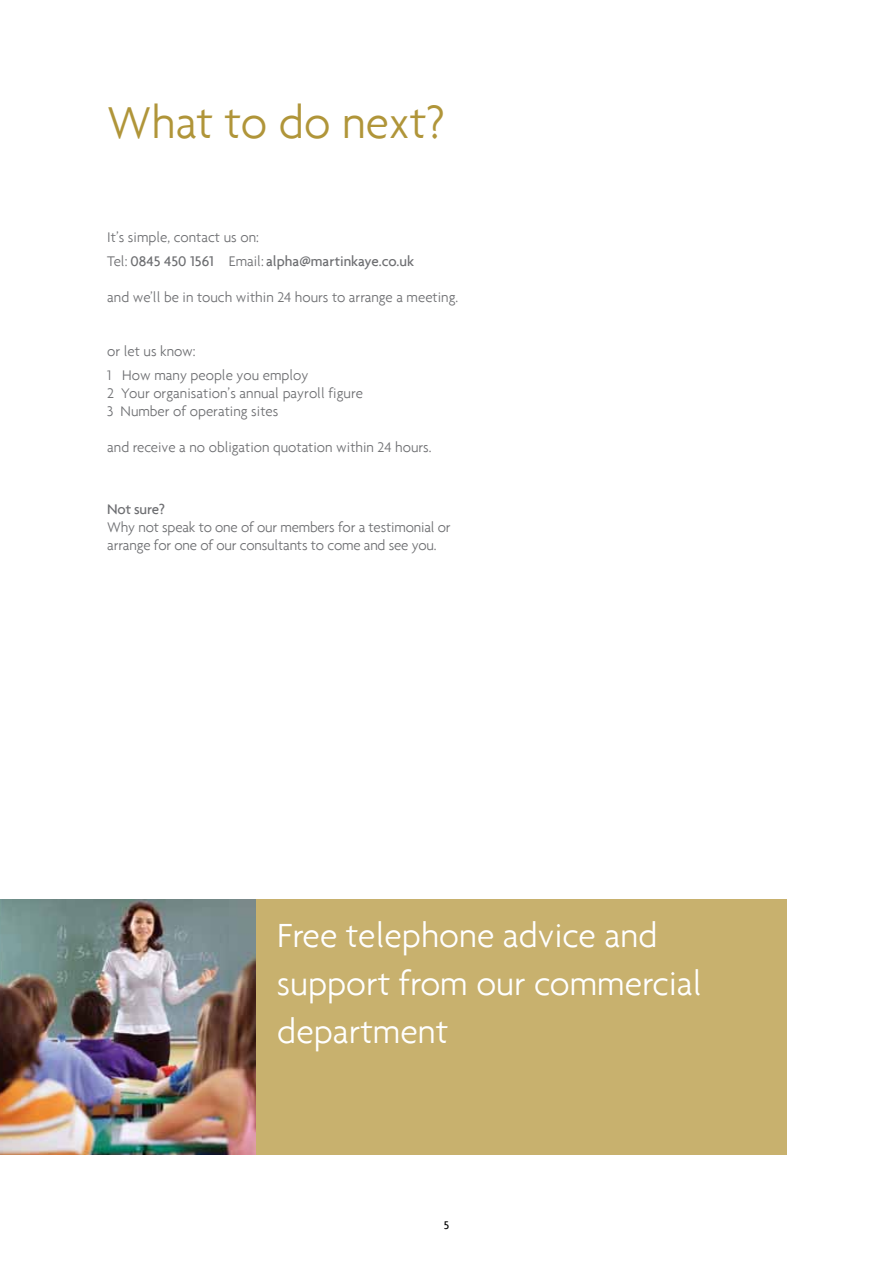
<style>
.page{position:relative;width:893px;height:1263px;background:#fff}
.page>*{position:absolute;margin:0;border:0;box-sizing:border-box;transform-origin:0 0}
.t1{font:300 48px "Agenda";color:#b09539}
.t2{font:300 36px/48px "Agenda";color:#fff}
.t3{font:300 15px/24px "Agenda";color:#6e6f72}
.t4{font:500 15px "Agenda";letter-spacing:-.01em;color:#6e6f72}
.t5{font:500 12px "Agenda";color:#000}
.s1{font-weight:500}
</style>
<div class="page">
<div style="left:56px;top:900px;width:731px;height:255px;background:#c8b16e"></div>
<img style="left:0;top:900px;width:255px;height:255px">
<h1 class="t1" style="left:107px;top:95px;width:339px">What to do next?</h1>
<p class="t3" style="left:107px;top:225px;width:308px">It’s simple, contact us on:<br>Tel: <span class="s1">0845 450 1561</span> Email: <span class="s1">alpha@martinkaye.co.uk</span></p>
<p class="t3" style="left:107px;top:285px;width:353px">and we’ll be in touch within 24 hours to arrange a meeting.</p>
<p class="t3" style="left:107px;top:339px;width:203px">or let us know:<br>1 How many people you employ</p>
<p class="t3" style="left:107px;top:384px;width:257px;line-height:18px">2 Your organisation’s annual payroll figure<br>3 Number of operating sites</p>
<p class="t3" style="left:107px;top:435px;width:326px">and receive a no obligation quotation within 24 hours.</p>
<p class="t4" style="left:107px;top:500px;width:59px">Not sure?</p>
<p class="t3" style="left:107px;top:517px;width:345px;line-height:18px">Why not speak to one of our members for a testimonial or arrange for one of our consultants to come and see you.</p>
<h2 class="t2" style="left:277px;top:911px;width:427px">Free telephone advice and support from our commercial department</h2>
<p class="t5" style="left:444px;top:1218px;width:7px">5</p>
</div>
